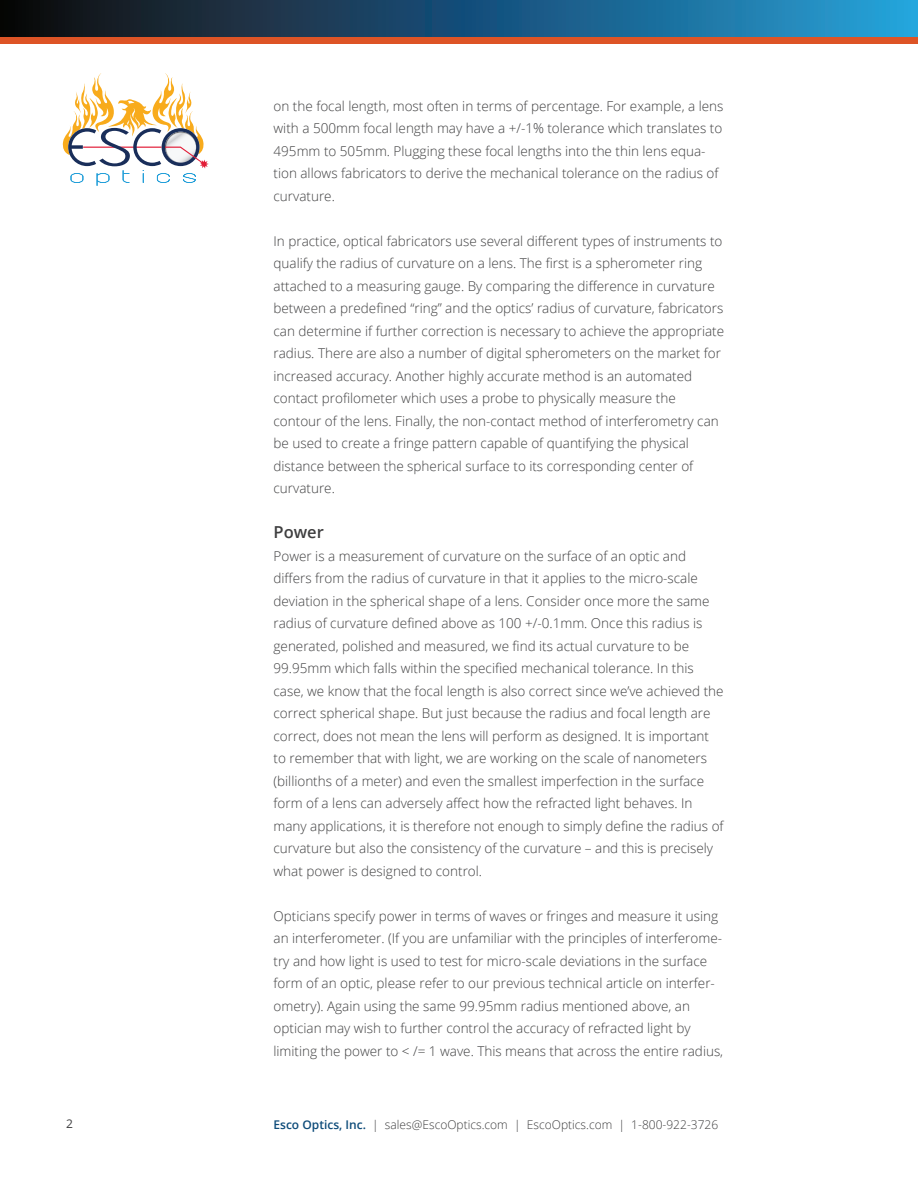
<style>
.page{position:relative;width:918px;height:1188px;background:#fff}
.page>*{position:absolute;margin:0;border:0;box-sizing:border-box;transform-origin:0 0}
.t1{font:600 16.5px "Open Sans";color:#3e3e3f}
.t2{font:300 13.5px/22.5px "Open Sans";color:#3e3e3f}
.t3{font:300 12px "Open Sans";color:#3e3e3f}
.t4{font:12px "Open Sans";color:#3e3e3f}
.s1{font-weight:600;color:#0e4c7a}
</style>
<div class="page">
<div style="left:0;top:0;width:918px;height:37px;background:linear-gradient(to right,#11070c,#249ddb)"></div>
<div style="left:0;top:37px;width:918px;height:7px;background:#dd5426"></div>
<svg style="left:62px;top:73px;width:147px;height:113px"></svg>
<p class="t2" style="left:274px;top:94px;width:451px">on the focal length, most often in terms of percentage. For example, a lens with a 500mm focal length may have a +/-1% tolerance which translates to 495mm to 505mm. Plugging these focal lengths into the thin lens equa&shy;tion allows fabricators to derive the mechanical tolerance on the radius of curvature.</p>
<p class="t2" style="left:274px;top:229px;width:452px">In practice, optical fabricators use several different types of instruments to qualify the radius of curvature on a lens. The first is a spherometer ring attached to a measuring gauge. By comparing the difference in curvature between a predefined “ring” and the optics’ radius of curvature, fabricators can determine if further correction is necessary to achieve the appropriate radius. There are also a number of digital spherometers on the market for increased accuracy. Another highly accurate method is an automated contact profilometer which uses a probe to physically measure the contour of the lens. Finally, the non-contact method of interferometry can be used to create a fringe pattern capable of quantifying the physical distance between the spherical surface to its corresponding center of curvature.</p>
<p class="t1" style="left:274px;top:521px;width:52px">Power</p>
<p class="t2" style="left:274px;top:544px;width:452px">Power is a measurement of curvature on the surface of an optic and differs from the radius of curvature in that it applies to the micro-scale deviation in the spherical shape of a lens. Consider once more the same radius of curvature defined above as 100 +/-0.1mm. Once this radius is generated, polished and measured, we find its actual curvature to be 99.95mm which falls within the specified mechanical tolerance. In this case, we know that the focal length is also correct since we’ve achieved the correct spherical shape. But just because the radius and focal length are correct, does not mean the lens will perform as designed. It is important to remember that with light, we are working on the scale of nanometers (billionths of a meter) and even the smallest imperfection in the surface form of a lens can adversely affect how the refracted light behaves. In many applications, it is therefore not enough to simply define the radius of curvature but also the consistency of the curvature – and this is precisely what power is designed to control.</p>
<p class="t2" style="left:274px;top:904px;width:451px">Opticians specify power in terms of waves or fringes and measure it using an interferometer. (If you are unfamiliar with the principles of interferome&shy;try and how light is used to test for micro-scale deviations in the surface form of an optic, please refer to our previous technical article on interfer&shy;ometry). Again using the same 99.95mm radius mentioned above, an optician may wish to further control the accuracy of refracted light by limiting the power to &lt; /= 1 wave. This means that across the entire radius,</p>
<p class="t4" style="left:66px;top:1116px;width:8px">2</p>
<p class="t3" style="left:273px;top:1116px;width:446px"><span class="s1">Esco Optics, Inc.</span> | sales@EscoOptics.com | EscoOptics.com | 1-800-922-3726</p>
</div>
